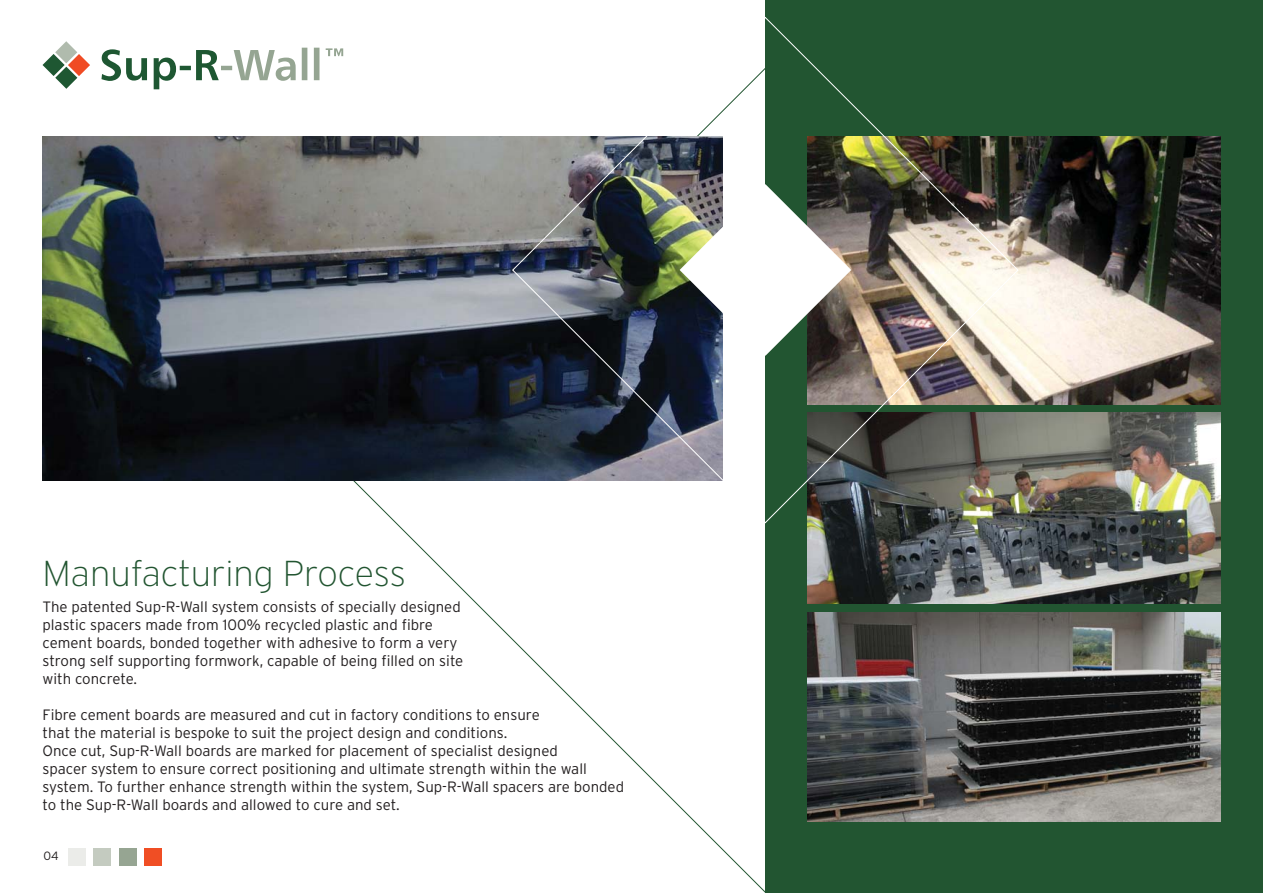
<style>
.page{position:relative;width:1263px;height:893px;background:#fff}
.page>*{position:absolute;margin:0;border:0;box-sizing:border-box;transform-origin:0 0}
.t1{font:200 36px "Interstate";color:#225531}
.t2{font:300 15px/18px "Interstate";color:#231f20}
.t3{font:300 12px "Interstate";color:#231f20}
</style>
<div class="page">
<img style="left:43px;top:136px;width:469px;height:344px">
<svg style="left:101px;top:48px;width:242px;height:41px"></svg>
<svg style="left:43px;top:41px;width:47px;height:48px"></svg>
<div style="left:765px;top:0;width:498px;height:893px;background:#225531"></div>
<img style="left:1019px;top:136px;width:201px;height:268px">
<img style="left:808px;top:412px;width:412px;height:192px">
<img style="left:808px;top:612px;width:412px;height:209px">
<img style="left:512px;top:17px;width:507px;height:507px">
<svg style="left:680px;top:184px;width:171px;height:172px"></svg>
<div style="left:68px;top:848px;width:17px;height:17px;background:#ebece9"></div>
<div style="left:94px;top:848px;width:17px;height:17px;background:#c4cbc0"></div>
<div style="left:119px;top:848px;width:17px;height:17px;background:#96a592"></div>
<div style="left:145px;top:848px;width:17px;height:17px;background:#f04e24"></div>
<h1 class="t1" style="left:43px;top:560px;width:365px">Manufacturing Process</h1>
<p class="t2" style="left:43px;top:599px;width:422px">The patented Sup-R-Wall system consists of specially designed plastic spacers made from 100% recycled plastic and fibre cement boards, bonded together with adhesive to form a very strong self supporting formwork, capable of being filled on site with concrete.</p>
<p class="t2" style="left:43px;top:707px;width:583px">Fibre cement boards are measured and cut in factory conditions to ensure<br>that the material is bespoke to suit the project design and conditions.<br>Once cut, Sup-R-Wall boards are marked for placement of specialist designed<br>spacer system to ensure correct positioning and ultimate strength within the wall system. To further enhance strength within the system, Sup-R-Wall spacers are bonded to the Sup-R-Wall boards and allowed to cure and set.</p>
<p class="t3" style="left:43px;top:851px;width:17px">04</p>
</div>
